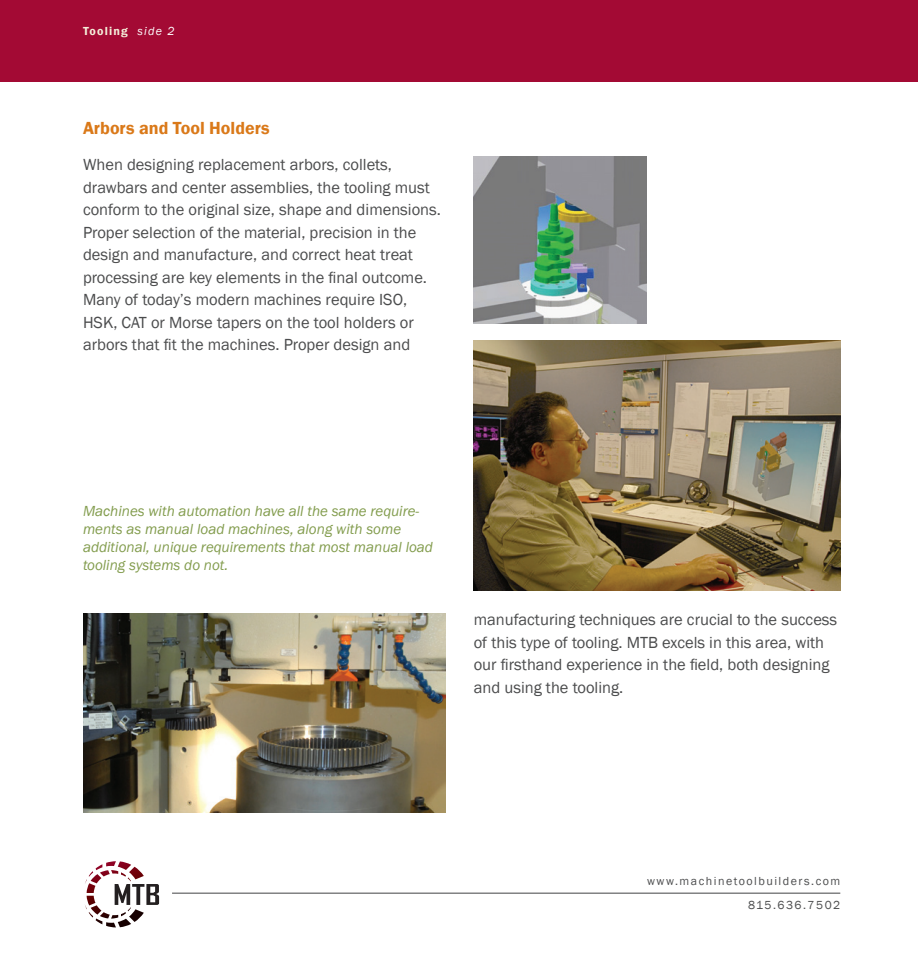
<style>
.page{position:relative;width:918px;height:972px;background:#fff}
.page>*{position:absolute;margin:0;border:0;box-sizing:border-box;transform-origin:0 0}
.t1{font:600 18px "Franklin Gothic";color:#da7919}
.t2{font:16.5px/22.5px "Franklin Gothic";color:#4b4c4d}
.t3{font:italic 15px/18px "Franklin Gothic";color:#829c4d}
.t4{font:12px "Franklin Gothic";letter-spacing:.125em;color:#4b4c4d}
.t5{font:600 12px "Franklin Gothic";letter-spacing:.1em;color:#f4eed9}
.s1{font-weight:400;font-style:italic;color:#fff}
</style>
<div class="page">
<svg style="left:85px;top:861px;width:74px;height:66px"></svg>
<hr style="left:172px;top:893px;width:668px;height:1px;background:#4b4c4d">
<div style="left:0;top:0;width:918px;height:82px;background:#a30a34"></div>
<img style="left:474px;top:156px;width:172px;height:168px">
<img style="left:83px;top:614px;width:363px;height:199px">
<img style="left:474px;top:340px;width:366px;height:251px">
<p class="t5" style="left:83px;top:24px;width:93px">Tooling <span class="s1">side 2</span></p>
<p class="t1" style="left:83px;top:117px;width:188px">Arbors and Tool Holders</p>
<p class="t2" style="left:83px;top:154px;width:360px">When designing replacement arbors, collets, drawbars and center assemblies, the tooling must conform to the original size, shape and dimensions.<br>Proper selection of the material, precision in the design and manufacture, and correct heat treat processing are key elements in the final outcome.<br>Many of today’s modern machines require ISO, HSK, CAT or Morse tapers on the tool holders or arbors that fit the machines. Proper design and</p>
<p class="t3" style="left:83px;top:502px;width:352px">Machines with automation have all the same require&shy;ments as manual load machines, along with some additional, unique requirements that most manual load tooling systems do not.</p>
<p class="t2" style="left:474px;top:609px;width:365px">manufacturing techniques are crucial to the success of this type of tooling. MTB excels in this area, with our firsthand experience in the field, both designing and using the tooling.</p>
<p class="t4" style="left:647px;top:873px;width:195px">www.machinetoolbuilders.com</p>
<p class="t4" style="left:748px;top:897px;width:94px">815.636.7502</p>
</div>
